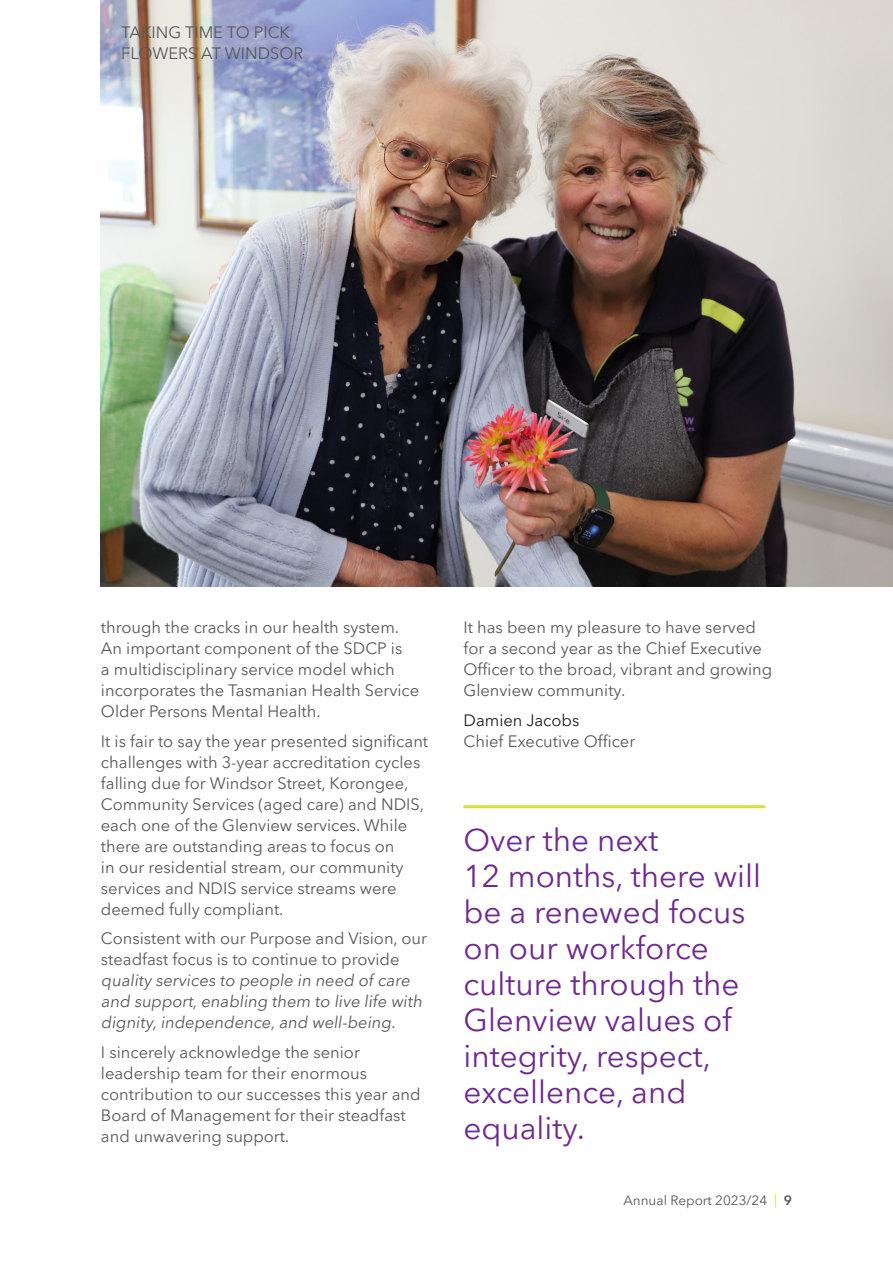
<style>
.page{position:relative;width:893px;height:1263px;background:#fff}
.page>*{position:absolute;margin:0;border:0;box-sizing:border-box;transform-origin:0 0}
.t1{font:31.5px/36px "Avenir Next LT Pro";color:#6e2a8e}
.Notes_heading_financials{font:16.5px/21px "Avenir Next LT Pro";color:#57585a}
.t2{font:16.5px "Avenir Next LT Pro";color:#231f20}
.t3{font:13.5px "Avenir Next LT Pro";color:#57585a}
.s1{color:#d5df3e}
.s2{font-weight:600}
</style>
<div class="page">
<hr style="left:463px;top:805px;width:302px;height:3px;background:#d5df3e">
<img style="left:101px;top:0;width:792px;height:587px">
<p class="Notes_heading_financials" style="left:121px;top:22px;width:184px">TAKING TIME TO PICK<br>FLOWERS AT WINDSOR</p>
<p class="Notes_heading_financials" style="left:101px;top:617px;width:320px">through the cracks in our health system.<br>An important component of the SDCP is<br>a multidisciplinary service model which incorporates the Tasmanian Health Service Older Persons Mental Health.</p>
<p class="Notes_heading_financials" style="left:101px;top:731px;width:329px">It is fair to say the year presented significant challenges with 3-year accreditation cycles falling due for Windsor Street, Korongee, Community Services (aged care) and NDIS, each one of the Glenview services. While there are outstanding areas to focus on<br>in our residential stream, our community services and NDIS service streams were deemed fully compliant.</p>
<p class="Notes_heading_financials" style="left:101px;top:928px;width:328px">Consistent with our Purpose and Vision, our steadfast focus is to continue to provide quality services to people in need of care and support,enabling them to live life with dignity,independence,and well-being.</p>
<p class="Notes_heading_financials" style="left:101px;top:1042px;width:321px">I sincerely acknowledge the senior leadership team for their enormous contribution to our successes this year and Board of Management for their steadfast and unwavering support.</p>
<p class="Notes_heading_financials" style="left:463px;top:617px;width:310px">It has been my pleasure to have served for a second year as the Chief Executive Officer to the broad, vibrant and growing Glenview community.</p>
<p class="t2" style="left:463px;top:710px;width:117px">Damien Jacobs</p>
<p class="Notes_heading_financials" style="left:463px;top:731px;width:173px">Chief Executive Officer</p>
<p class="t1" style="left:463px;top:822px;width:299px">Over the next<br>12 months, there will be a renewed focus on our workforce culture through the<br>Glenview values of integrity, respect, excellence, and equality.</p>
<p class="t3" style="left:623px;top:1192px;width:170px">Annual Report 2023/24 <span class="s1">|</span> <span class="s2">9</span></p>
</div>
